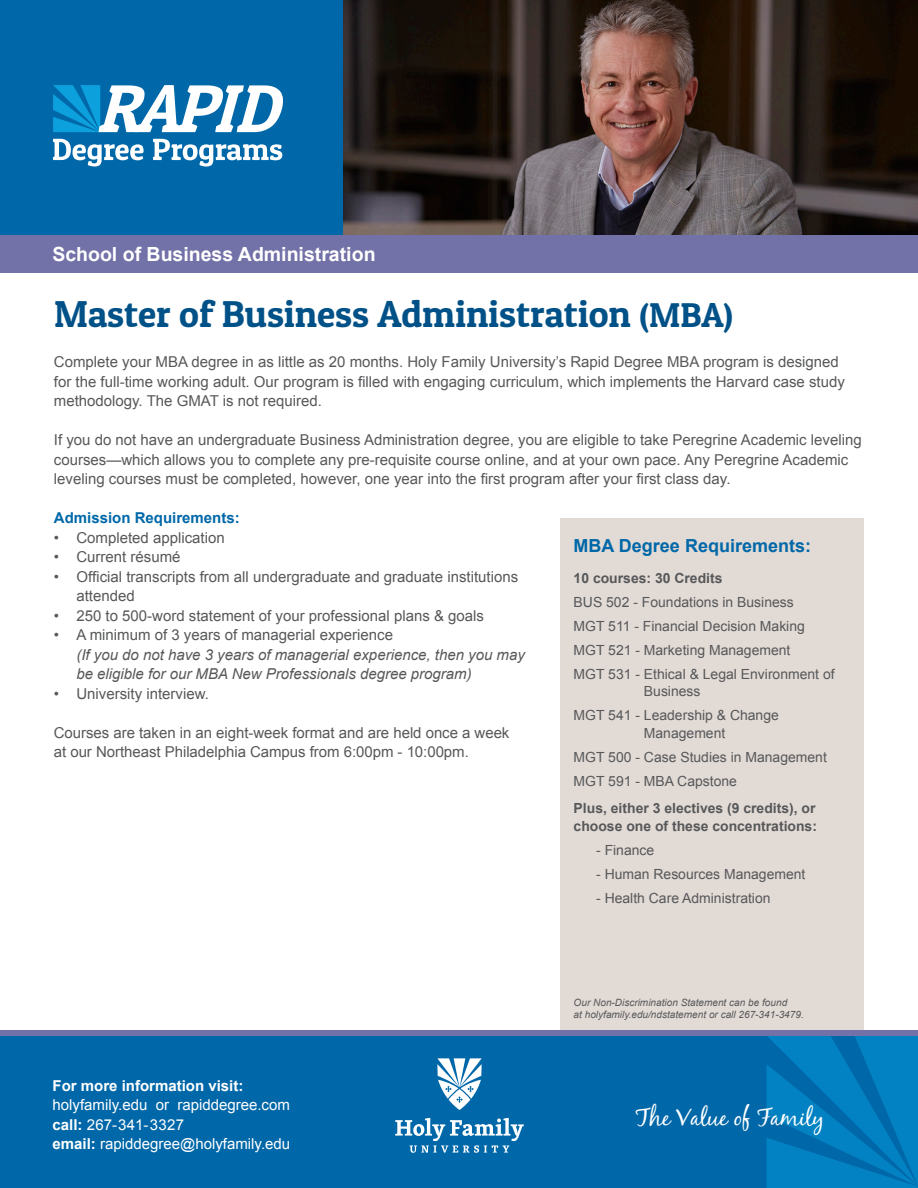
<style>
.page{position:relative;width:918px;height:1188px;background:#fff}
.page>*{position:absolute;margin:0;border:0;box-sizing:border-box;transform-origin:0 0}
.t1{font:37.5px "Patua One";color:#005187}
.t2{font:24px "Black Jack";color:#fff}
.t3{font:700 19.5px "Arial";color:#fff}
.t4{font:700 18px "Arial";color:#0068a9}
.t5{font:15px/19.5px "Arial";color:#57585a}
.t6{font:italic 15px/19.5px "Arial";color:#57585a}
.t7{font:15px/19.5px "Arial";color:#fff}
.t8{font:700 15px "Arial";color:#fff}
.t9{font:700 15px "Arial";color:#0068a9}
.t10{font:13.95px/24px "Arial";color:#57585a}
.t11{font:700 13.95px/17.2px "Arial";color:#57585a}
.t12{font:italic 10.05px/12px "Arial";color:#57585a}
.s1{font-size:34.5px}
.s2{font-weight:700}
</style>
<div class="page">
<div style="left:561px;top:518px;width:303px;height:526px;background:#e2dad5"></div>
<div style="left:0;top:234px;width:918px;height:38px;background:#7372a8"></div>
<img style="left:342px;top:0;width:576px;height:234px">
<div style="left:0;top:0;width:342px;height:234px;background:#0068a9"></div>
<svg style="left:53px;top:139px;width:91px;height:27px"></svg>
<svg style="left:153px;top:139px;width:129px;height:27px"></svg>
<svg style="left:53px;top:85px;width:231px;height:47px"></svg>
<div style="left:0;top:1036px;width:918px;height:152px;background:#0068a9"></div>
<svg style="left:437px;top:1058px;width:45px;height:52px"></svg>
<svg style="left:395px;top:1118px;width:129px;height:35px"></svg>
<svg style="left:767px;top:1036px;width:151px;height:152px"></svg>
<div style="left:0;top:1030px;width:918px;height:6px;background:#7372a8"></div>
<h3 class="t3" style="left:52px;top:241px;width:325px">School of Business Administration</h3>
<h1 class="t1" style="left:54px;top:291px;width:681px">Master of Business Administration <span class="s1">(MBA)</span></h1>
<p class="t5" style="left:54px;top:352px;width:793px">Complete your MBA degree in as little as 20 months. Holy Family University’s Rapid Degree MBA program is designed for the full-time working adult. Our program is filled with engaging curriculum, which implements the Harvard case study methodology. The GMAT is not required.</p>
<p class="t5" style="left:54px;top:430px;width:809px">If you do not have an undergraduate Business Administration degree, you are eligible to take Peregrine Academic leveling courses—which allows you to complete any pre-requisite course online, and at your own pace. Any Peregrine Academic leveling courses must be completed, however, one year into the first program after your first class day.</p>
<p class="t9" style="left:54px;top:508px;width:187px">Admission Requirements:</p>
<p class="t5" style="left:54px;top:528px;width:172px">• Completed application</p>
<p class="t5" style="left:54px;top:547px;width:128px">• Current résumé</p>
<p class="t5" style="left:76px;top:567px;width:443px;text-indent:-22px">• Official transcripts from all undergraduate and graduate institutions attended</p>
<p class="t5" style="left:54px;top:606px;width:432px">• 250 to 500-word statement of your professional plans &amp; goals</p>
<p class="t5" style="left:54px;top:625px;width:341px">• A minimum of 3 years of managerial experience</p>
<p class="t6" style="left:76px;top:645px;width:450px">(If you do not have 3 years of managerial experience, then you may be eligible for our MBA New Professionals degree program)</p>
<p class="t5" style="left:54px;top:684px;width:157px">• University interview.</p>
<p class="t5" style="left:54px;top:723px;width:457px">Courses are taken in an eight-week format and are held once a week at our Northeast Philadelphia Campus from 6:00pm - 10:00pm.</p>
<p class="t4" style="left:574px;top:534px;width:239px">MBA Degree Requirements:</p>
<p class="t11" style="left:574px;top:570px;width:150px">10 courses: 30 Credits</p>
<p class="t10" style="left:574px;top:590px;width:263px">BUS 502 - Foundations in Business<br>MGT 511 - Financial Decision Making MGT 521 - Marketing Management<br>MGT 531 - Ethical &amp; Legal Environment of</p>
<p class="t10" style="left:574px;top:680px;width:207px;text-align:center">Business<br>MGT 541 - Leadership &amp; Change</p>
<p class="t10" style="left:574px;top:721px;width:255px;text-indent:70px">Management<br>MGT 500 - Case Studies in Management<br>MGT 591 - MBA Capstone</p>
<p class="t11" style="left:574px;top:800px;width:245px">Plus, either 3 electives (9 credits), or choose one of these concentrations:</p>
<p class="t10" style="left:596px;top:838px;width:60px">- Finance</p>
<p class="t10" style="left:596px;top:862px;width:211px">- Human Resources Management</p>
<p class="t10" style="left:596px;top:886px;width:176px">- Health Care Administration</p>
<p class="t12" style="left:574px;top:996px;width:232px">Our Non-Discrimination Statement can be found<br>at holyfamily.edu/ndstatement or call 267-341-3479.</p>
<p class="t8" style="left:53px;top:1076px;width:192px">For more information visit:</p>
<p class="t7" style="left:53px;top:1096px;width:239px">holyfamily.edu or rapiddegree.com <span class="s2">call:</span> 267-341-3327<br><span class="s2">email:</span> rapiddegree@holyfamily.edu</p>
<h2 class="t2" style="left:636px;top:1102px;width:190px">The Value of Family</h2>
</div>
